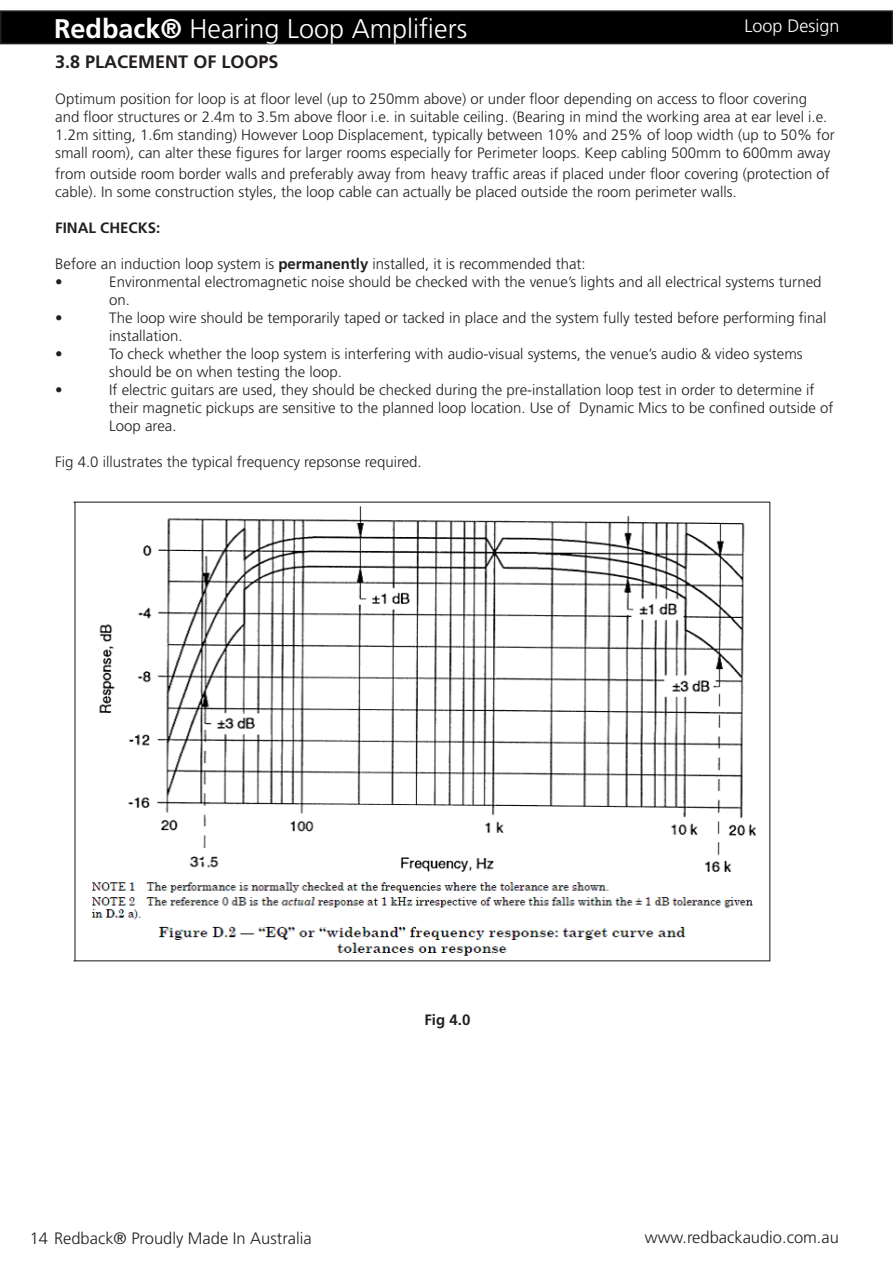
<style>
.page{position:relative;width:893px;height:1263px;background:#fff}
.page>*{position:absolute;margin:0;border:0;box-sizing:border-box;transform-origin:0 0}
.t1{font:300 27px "Frutiger LT Std";color:#fff}
.Level_2{font:700 18px "Frutiger LT Std";color:#231f20}
.Level_2-2{font:300 18px "Frutiger LT Std";color:#fff}
.t2{font:300 16.5px "Frutiger LT Std";color:#231f20}
.Level_2-3{font:300 15px/18px "Frutiger LT Std";color:#231f20}
.Level_2-4{font:700 15px "Frutiger LT Std";color:#231f20}
.Level_3{font:700 15px "Frutiger LT Std";color:#231f20}
.s1{font-weight:700}
</style>
<div class="page">
<div style="left:1px;top:11px;width:891px;height:33px;background:#000"></div>
<div style="left:0;top:10px;width:893px;height:34px;border:2px solid #231f20"></div>
<img style="left:73px;top:501px;width:698px;height:461px">
<h1 class="t1" style="left:54px;top:14px;width:415px"><span class="s1">Redback®</span> Hearing Loop Amplifiers</h1>
<p class="Level_2" style="left:55px;top:51px;width:225px">3.8 PLACEMENT OF LOOPS</p>
<p class="Level_2-3" style="left:55px;top:90px;width:781px">Optimum position for loop is at floor level (up to 250mm above) or under floor depending on access to floor covering and floor structures or 2.4m to 3.5m above floor i.e. in suitable ceiling. (Bearing in mind the working area at ear level i.e.<br>1.2m sitting, 1.6m standing) However Loop Displacement, typically between 10% and 25% of loop width (up to 50% for small room), can alter these figures for larger rooms especially for Perimeter loops. Keep cabling 500mm to 600mm away</p>
<p class="Level_2-3" style="left:55px;top:165px;width:776px">from outside room border walls and preferably away from heavy traffic areas if placed under floor covering (protection of cable). In some construction styles, the loop cable can actually be placed outside the room perimeter walls.</p>
<p class="Level_2-4" style="left:55px;top:219px;width:107px">FINAL CHECKS:</p>
<p class="Level_2-3" style="left:55px;top:255px;width:532px">Before an induction loop system is <span class="s1">permanently</span> installed, it is recommended that:</p>
<p class="Level_2-3" style="left:55px;top:273px;width:9px">•</p>
<p class="Level_2-3" style="left:109px;top:273px;width:714px">Environmental electromagnetic noise should be checked with the venue’s lights and all electrical systems turned on.</p>
<p class="Level_2-3" style="left:55px;top:309px;width:9px">•</p>
<p class="Level_2-3" style="left:109px;top:309px;width:719px">The loop wire should be temporarily taped or tacked in place and the system fully tested before performing final installation.</p>
<p class="Level_2-3" style="left:55px;top:345px;width:9px">•</p>
<p class="Level_2-3" style="left:109px;top:345px;width:695px">To check whether the loop system is interfering with audio-visual systems, the venue’s audio &amp; video systems should be on when testing the loop.</p>
<p class="Level_2-3" style="left:55px;top:381px;width:9px">•</p>
<p class="Level_2-3" style="left:109px;top:381px;width:726px">If electric guitars are used, they should be checked during the pre-installation loop test in order to determine if their magnetic pickups are sensitive to the planned loop location. Use of Dynamic Mics to be confined outside of<br>Loop area.</p>
<p class="Level_2-3" style="left:55px;top:453px;width:368px">Fig 4.0 illustrates the typical frequency repsonse required.</p>
<p class="Level_2-2" style="left:744px;top:15px;width:97px">Loop Design</p>
<p class="Level_3" style="left:424px;top:1011px;width:47px">Fig 4.0</p>
<p class="t2" style="left:30px;top:1229px;width:283px">14 Redback® Proudly Made In Australia</p>
<p class="t2" style="left:645px;top:1228px;width:196px">www.redbackaudio.com.au</p>
</div>
